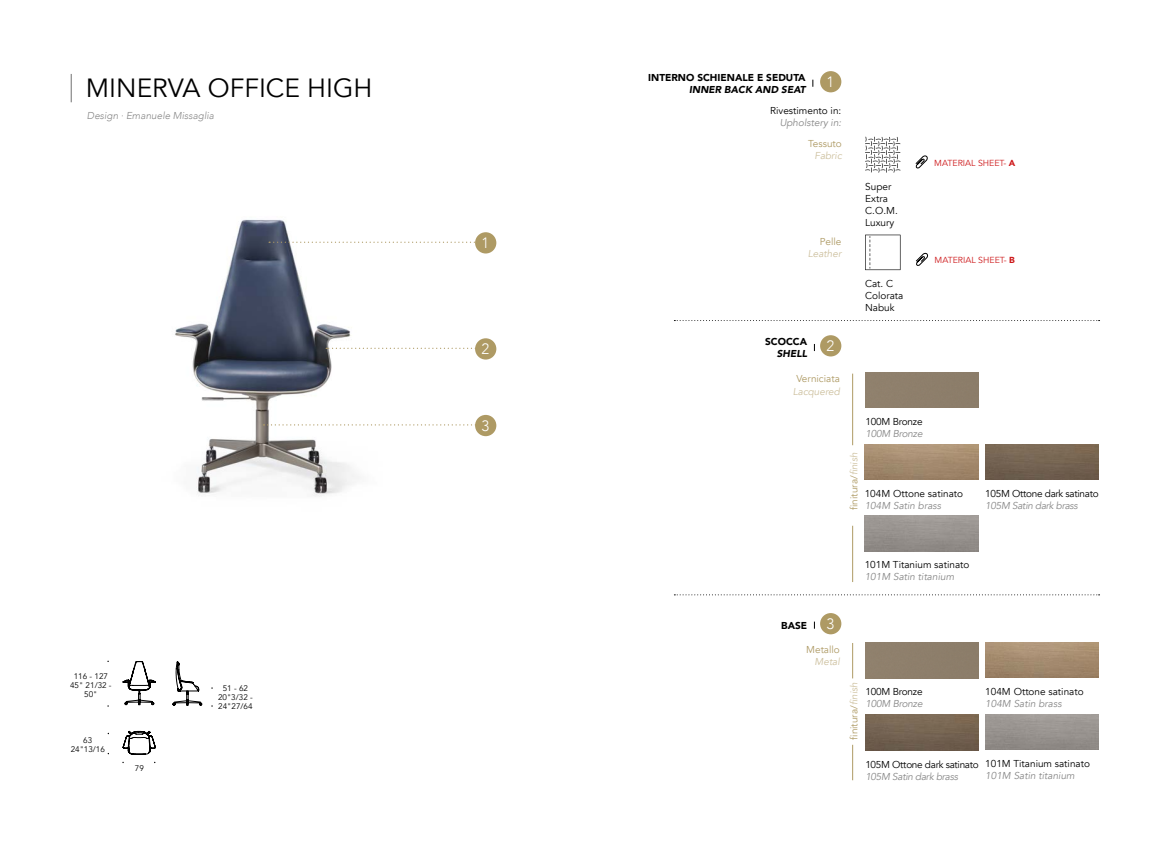
<style>
.page{position:relative;width:1170px;height:851px;background:#fff}
.page>*{position:absolute;margin:0;border:0;box-sizing:border-box;transform-origin:0 0}
.t1{font:26.25px "Avenir";color:#000}
.t2{font:300 15px "Avenir";color:#fff}
.t3{font:10px/12px "Avenir";color:#000}
.t4{font:italic 10px "Avenir";color:#878787}
.t5{font:10px "Avenir";color:#ae9a64}
.t6{font:10px "Avenir";letter-spacing:-.03em;color:#000}
.t7{font:italic 10px "Avenir";letter-spacing:-.03em;color:#878787}
.t8{font:900 10px "Avenir";color:#000}
.t9{font:italic 10px "Avenir";color:#cdc09e}
.t10{font:italic 300 10px "Avenir";color:#878787}
.t11{font:italic 900 10px "Avenir";color:#000}
.t12{font:10px "Avenir";letter-spacing:-.02em;color:#000}
.t13{font:italic 10px "Avenir";letter-spacing:-.02em;color:#878787}
.t14{font:8.75px "Avenir";color:#cd1719}
.t15{font:8.12px/8.8px "Avenir";color:#000;text-align:center}
.s1{font-weight:900}
.s2{font-style:italic;color:#cdc09e}
</style>
<div class="page">
<svg style="left:123px;top:730px;width:33px;height:24px"></svg>
<svg style="left:123px;top:661px;width:33px;height:44px"></svg>
<svg style="left:172px;top:661px;width:30px;height:44px"></svg>
<img style="left:175px;top:219px;width:213px;height:278px">
<div style="left:475px;top:415px;width:21px;height:21px;background:#ae9a64;border-radius:50%"></div>
<svg style="left:263px;top:424px;width:212px;height:1px"></svg>
<div style="left:475px;top:232px;width:21px;height:21px;background:#ae9a64;border-radius:50%"></div>
<svg style="left:269px;top:241px;width:207px;height:2px"></svg>
<div style="left:475px;top:338px;width:21px;height:21px;background:#ae9a64;border-radius:50%"></div>
<svg style="left:326px;top:347px;width:150px;height:2px"></svg>
<svg style="left:71px;top:74px;width:1px;height:28px"></svg>
<svg style="left:674px;top:320px;width:425px;height:1px"></svg>
<div style="left:820px;top:71px;width:21px;height:21px;background:#ae9a64;border-radius:50%"></div>
<div style="left:820px;top:335px;width:21px;height:21px;background:#ae9a64;border-radius:50%"></div>
<svg style="left:674px;top:594px;width:425px;height:1px"></svg>
<img style="left:864px;top:444px;width:114px;height:35px">
<svg style="left:916px;top:252px;width:12px;height:14px"></svg>
<svg style="left:865px;top:234px;width:35px;height:36px"></svg>
<img style="left:985px;top:444px;width:113px;height:35px">
<hr style="left:852px;top:525px;width:1px;height:57px;background:#ae9a64">
<hr style="left:852px;top:373px;width:1px;height:72px;background:#ae9a64">
<div style="left:865px;top:372px;width:113px;height:36px;background:#8e7f6b"></div>
<div style="left:820px;top:613px;width:21px;height:21px;background:#ae9a64;border-radius:50%"></div>
<hr style="left:852px;top:744px;width:1px;height:36px;background:#ae9a64">
<hr style="left:852px;top:643px;width:1px;height:35px;background:#ae9a64">
<img style="left:985px;top:642px;width:113px;height:35px">
<img style="left:865px;top:714px;width:113px;height:36px">
<div style="left:865px;top:642px;width:113px;height:36px;background:#8e7f6b"></div>
<svg style="left:915px;top:155px;width:13px;height:14px"></svg>
<svg style="left:865px;top:137px;width:35px;height:36px"></svg>
<h1 class="t1" style="left:86px;top:72px;width:288px">MINERVA OFFICE HIGH</h1>
<p class="t10" style="left:87px;top:110px;width:129px">Design ∙ Emanuele Missaglia</p>
<p class="t15" style="left:70px;top:672px;width:43px">116 - 127<br>45" 21/32 -<br>50"</p>
<p class="t15" style="left:71px;top:736px;width:36px">63<br>24"13/16</p>
<p class="t15" style="left:135px;top:764px;width:11px">79</p>
<p class="t15" style="left:218px;top:684px;width:36px">51 - 62<br>20"3/32 -<br>24"27/64</p>
<h2 class="t2" style="left:481px;top:234px;width:9px">1</h2>
<h2 class="t2" style="left:481px;top:340px;width:9px">2</h2>
<h2 class="t2" style="left:481px;top:416px;width:9px">3</h2>
<p class="t8" style="left:648px;top:69px;width:159px">INTERNO SCHIENALE E SEDUTA</p>
<p class="t11" style="left:689px;top:81px;width:118px">INNER BACK AND SEAT</p>
<h2 class="t2" style="left:826px;top:73px;width:9px">1</h2>
<p class="t3" style="left:770px;top:105px;width:73px">Rivestimento in:</p>
<p class="t4" style="left:779px;top:117px;width:63px">Upholstery in:</p>
<p class="t5" style="left:808px;top:137px;width:35px">Tessuto</p>
<p class="t9" style="left:814px;top:149px;width:29px">Fabric</p>
<p class="t5" style="left:819px;top:235px;width:23px">Pelle</p>
<p class="t9" style="left:807px;top:247px;width:35px">Leather</p>
<p class="t8" style="left:765px;top:333px;width:44px">SCOCCA</p>
<p class="t11" style="left:776px;top:345px;width:32px">SHELL</p>
<h2 class="t2" style="left:826px;top:337px;width:9px">2</h2>
<p class="t5" style="left:796px;top:373px;width:45px">Verniciata</p>
<p class="t9" style="left:792px;top:385px;width:49px">Lacquered</p>
<p class="t3" style="left:865px;top:180px;width:34px">Super<br>Extra<br>C.O.M.<br>Luxury</p>
<p class="t3" style="left:865px;top:278px;width:40px">Cat. C<br>Colorata<br>Nabuk</p>
<p class="t14" style="left:934px;top:157px;width:82px">MATERIAL SHEET- <span class="s1">A</span></p>
<p class="t14" style="left:934px;top:255px;width:82px">MATERIAL SHEET- <span class="s1">B</span></p>
<p class="t12" style="left:865px;top:415px;width:59px">100M Bronze</p>
<p class="t13" style="left:865px;top:427px;width:59px">100M Bronze</p>
<p class="t5" style="left:848px;top:510px;width:59px;rotate:-90deg">finitura/<span class="s2">finish</span></p>
<p class="t3" style="left:864px;top:488px;width:100px">104M Ottone satinato</p>
<p class="t4" style="left:864px;top:500px;width:78px">104M Satin brass</p>
<p class="t6" style="left:985px;top:488px;width:115px">105M Ottone dark satinato</p>
<p class="t7" style="left:985px;top:500px;width:94px">105M Satin dark brass</p>
<p class="t3" style="left:864px;top:559px;width:106px">101M Titanium satinato</p>
<p class="t4" style="left:864px;top:571px;width:91px">101M Satin titanium</p>
<p class="t8" style="left:781px;top:616px;width:27px">BASE</p>
<h2 class="t2" style="left:826px;top:614px;width:9px">3</h2>
<p class="t5" style="left:806px;top:643px;width:35px">Metallo</p>
<p class="t9" style="left:814px;top:655px;width:27px">Metal</p>
<p class="t5" style="left:848px;top:739px;width:59px;rotate:-90deg">finitura/<span class="s2">finish</span></p>
<p class="t12" style="left:865px;top:686px;width:59px">100M Bronze</p>
<p class="t13" style="left:865px;top:698px;width:59px">100M Bronze</p>
<p class="t3" style="left:985px;top:686px;width:100px">104M Ottone satinato</p>
<p class="t4" style="left:985px;top:698px;width:78px">104M Satin brass</p>
<p class="t3" style="left:985px;top:757px;width:106px">101M Titanium satinato</p>
<p class="t4" style="left:985px;top:769px;width:91px">101M Satin titanium</p>
<p class="t6" style="left:865px;top:758px;width:115px">105M Ottone dark satinato</p>
<p class="t7" style="left:865px;top:770px;width:94px">105M Satin dark brass</p>
</div>
